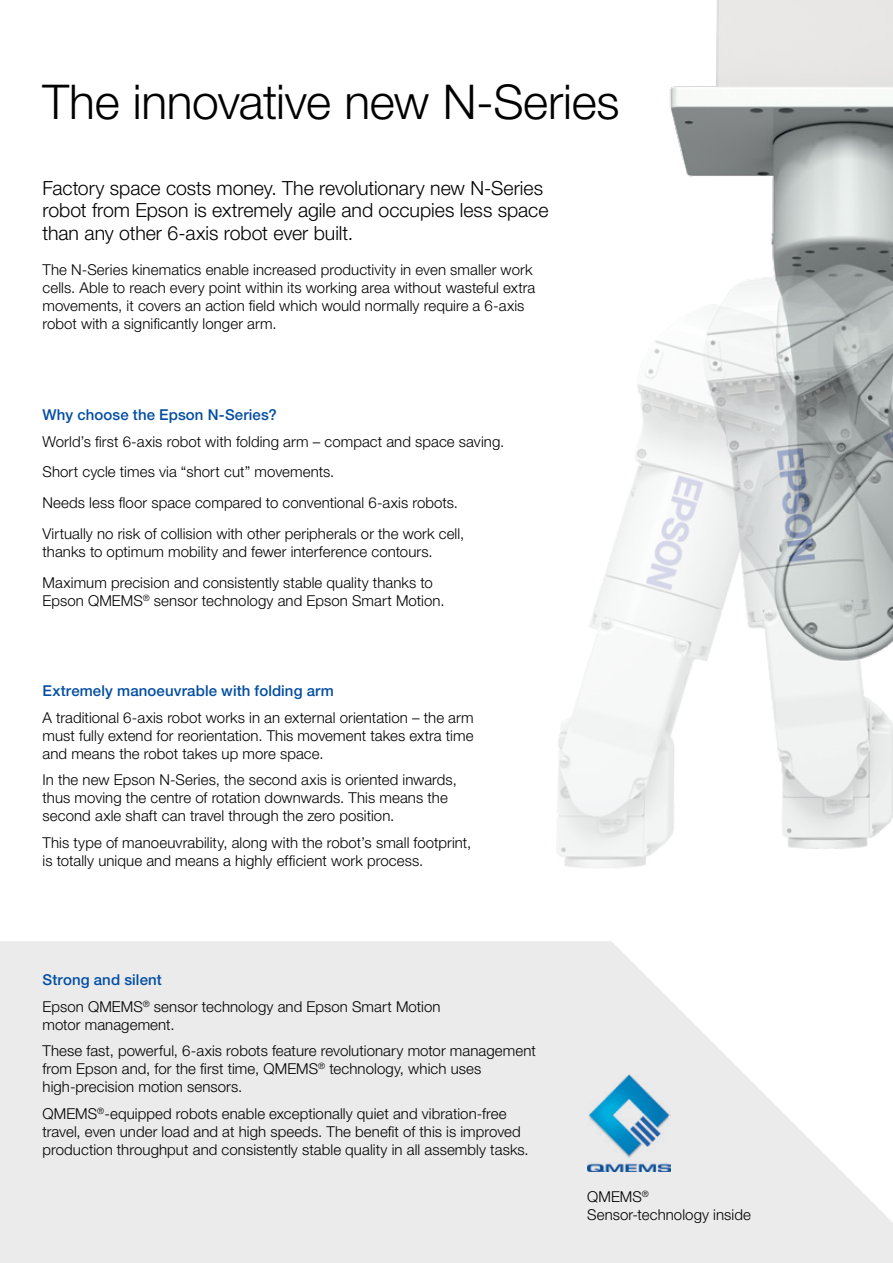
<style>
.page{position:relative;width:893px;height:1263px;background:#fff}
.page>*{position:absolute;margin:0;border:0;box-sizing:border-box;transform-origin:0 0}
.Page_title{font:300 48px "Helvetica Neue LT Pro";letter-spacing:-.01em;color:#000}
.Subheads__enlarged_f{font:300 19.5px/22.5px "Helvetica Neue LT Pro";color:#000}
.Body__enlarged_for_t{font:300 15px/18px "Helvetica Neue LT Pro";letter-spacing:.005em;color:#000}
.List__enlarged_for_t{font:300 15px/18px "Helvetica Neue LT Pro";letter-spacing:.005em;color:#000}
.Subheads__enlarged_f-2{font:500 15px "Helvetica Neue LT Pro";letter-spacing:.005em;color:#034ea2}
</style>
<div class="page">
<img style="left:556px;top:0;width:337px;height:868px">
<svg style="left:0;top:941px;width:893px;height:322px;fill:#ebebec"></svg>
<div style="left:575px;top:1066px;width:111px;height:113px;background:#ebebec"></div>
<img style="left:587px;top:1075px;width:83px;height:96px">
<p class="Page_title" style="left:43px;top:73px;width:579px">The innovative new N-Series</p>
<p class="Subheads__enlarged_f" style="left:43px;top:176px;width:508px">Factory space costs money. The revolutionary new N-Series robot from Epson is extremely agile and occupies less space than any other 6-axis robot ever built.</p>
<p class="Body__enlarged_for_t" style="left:43px;top:260px;width:494px">The N-Series kinematics enable increased productivity in even smaller work cells. Able to reach every point within its working area without wasteful extra movements, it covers an action field which would normally require a 6-axis robot with a significantly longer arm.</p>
<p class="Subheads__enlarged_f-2" style="left:43px;top:406px;width:236px">Why choose the Epson N-Series?</p>
<p class="List__enlarged_for_t" style="left:43px;top:432px;width:463px">World’s first 6-axis robot with folding arm – compact and space saving.</p>
<p class="List__enlarged_for_t" style="left:43px;top:463px;width:293px">Short cycle times via “short cut” movements.</p>
<p class="List__enlarged_for_t" style="left:43px;top:493px;width:417px">Needs less floor space compared to conventional 6-axis robots.</p>
<p class="List__enlarged_for_t" style="left:43px;top:524px;width:423px">Virtually no risk of collision with other peripherals or the work cell, thanks to optimum mobility and fewer interference contours.</p>
<p class="List__enlarged_for_t" style="left:43px;top:573px;width:404px">Maximum precision and consistently stable quality thanks to<br>Epson QMEMS<sup>®</sup> sensor technology and Epson Smart Motion.</p>
<p class="Subheads__enlarged_f-2" style="left:43px;top:682px;width:293px">Extremely manoeuvrable with folding arm</p>
<p class="Body__enlarged_for_t" style="left:43px;top:708px;width:433px;text-align:justify">A traditional 6-axis robot works in an external orientation – the arm must fully extend for reorientation. This movement takes extra time and means the robot takes up more space.</p>
<p class="Body__enlarged_for_t" style="left:43px;top:771px;width:416px">In the new Epson N-Series, the second axis is oriented inwards, thus moving the centre of rotation downwards. This means the second axle shaft can travel through the zero position.</p>
<p class="Body__enlarged_for_t" style="left:43px;top:833px;width:430px">This type of manoeuvrability, along with the robot’s small footprint, is totally unique and means a highly efficient work process.</p>
<p class="Subheads__enlarged_f-2" style="left:43px;top:971px;width:121px">Strong and silent</p>
<p class="Body__enlarged_for_t" style="left:43px;top:997px;width:400px">Epson QMEMS<sup>®</sup> sensor technology and Epson Smart Motion motor management.</p>
<p class="Body__enlarged_for_t" style="left:43px;top:1042px;width:495px">These fast, powerful, 6-axis robots feature revolutionary motor management from Epson and, for the first time, QMEMS<sup>®</sup> technology, which uses high-precision motion sensors.</p>
<p class="Body__enlarged_for_t" style="left:43px;top:1104px;width:488px">QMEMS<sup>®</sup>-equipped robots enable exceptionally quiet and vibration-free travel, even under load and at high speeds. The benefit of this is improved production throughput and consistently stable quality in all assembly tasks.</p>
<p class="Body__enlarged_for_t" style="left:587px;top:1188px;width:165px">QMEMS<sup>®<br></sup>Sensor-technology inside</p>
</div>
